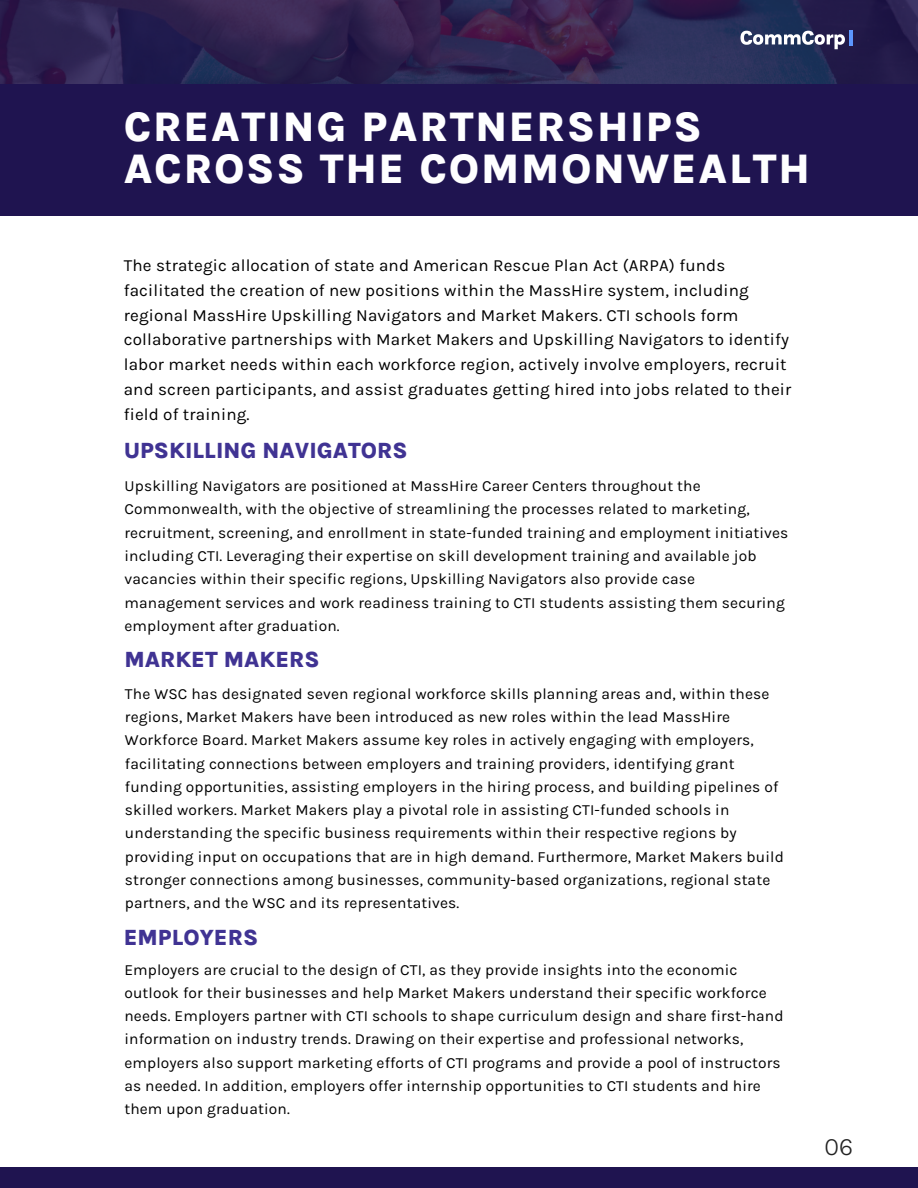
<style>
.page{position:relative;width:918px;height:1188px;background:#fff}
.page>*{position:absolute;margin:0;border:0;box-sizing:border-box;transform-origin:0 0}
.t1{font:800 42.3px/41.7px "Karla";letter-spacing:.04em;color:#fefeff}
.t2{font:300 25.35px "Karla";color:#222}
.t3{font:800 22.5px "Karla";color:#403393}
.t4{font:16.95px/24.8px "Karla";letter-spacing:.01em;color:#000}
.t5{font:15.45px/23.2px "Karla";letter-spacing:.01em;color:#000}
</style>
<div class="page">
<div style="left:0;top:1167px;width:918px;height:21px;background:#1f1450"></div>
<svg style="left:0;top:0;width:918px;height:84px"></svg>
<svg style="left:740px;top:31px;width:105px;height:18px"></svg>
<hr style="left:849px;top:30px;width:4px;height:16px;background:#5c97ff">
<div style="left:0;top:84px;width:918px;height:131px;background:#1f1450"></div>
<h2 class="t1" style="left:124px;top:106px;width:688px">CREATING PARTNERSHIPS<br>ACROSS THE COMMONWEALTH</h2>
<p class="t4" style="left:124px;top:253px;width:669px">The strategic allocation of state and American Rescue Plan Act (ARPA) funds facilitated the creation of new positions within the MassHire system, including regional MassHire Upskilling Navigators and Market Makers. CTI schools form collaborative partnerships with Market Makers and Upskilling Navigators to identify labor market needs within each workforce region, actively involve employers, recruit and screen participants, and assist graduates getting hired into jobs related to their field of training.</p>
<h2 class="t3" style="left:124px;top:437px;width:285px">UPSKILLING NAVIGATORS</h2>
<p class="t5" style="left:125px;top:474px;width:665px">Upskilling Navigators are positioned at MassHire Career Centers throughout the Commonwealth, with the objective of streamlining the processes related to marketing, recruitment, screening, and enrollment in state-funded training and employment initiatives including CTI. Leveraging their expertise on skill development training and available job vacancies within their specific regions, Upskilling Navigators also provide case management services and work readiness training to CTI students assisting them securing employment after graduation.</p>
<h1 class="t3" style="left:124px;top:647px;width:197px">MARKET MAKERS</h1>
<p class="t5" style="left:125px;top:682px;width:660px">The WSC has designated seven regional workforce skills planning areas and, within these regions, Market Makers have been introduced as new roles within the lead MassHire Workforce Board. Market Makers assume key roles in actively engaging with employers, facilitating connections between employers and training providers, identifying grant funding opportunities, assisting employers in the hiring process, and building pipelines of skilled workers. Market Makers play a pivotal role in assisting CTI-funded schools in understanding the specific business requirements within their respective regions by providing input on occupations that are in high demand. Furthermore, Market Makers build stronger connections among businesses, community-based organizations, regional state partners, and the WSC and its representatives.</p>
<h2 class="t3" style="left:124px;top:924px;width:136px">EMPLOYERS</h2>
<p class="t5" style="left:124px;top:958px;width:661px">Employers are crucial to the design of CTI, as they provide insights into the economic outlook for their businesses and help Market Makers understand their specific workforce needs. Employers partner with CTI schools to shape curriculum design and share first-hand information on industry trends. Drawing on their expertise and professional networks, employers also support marketing efforts of CTI programs and provide a pool of instructors as needed. In addition, employers offer internship opportunities to CTI students and hire them upon graduation.</p>
<p class="t2" style="left:824px;top:1132px;width:30px">06</p>
</div>
